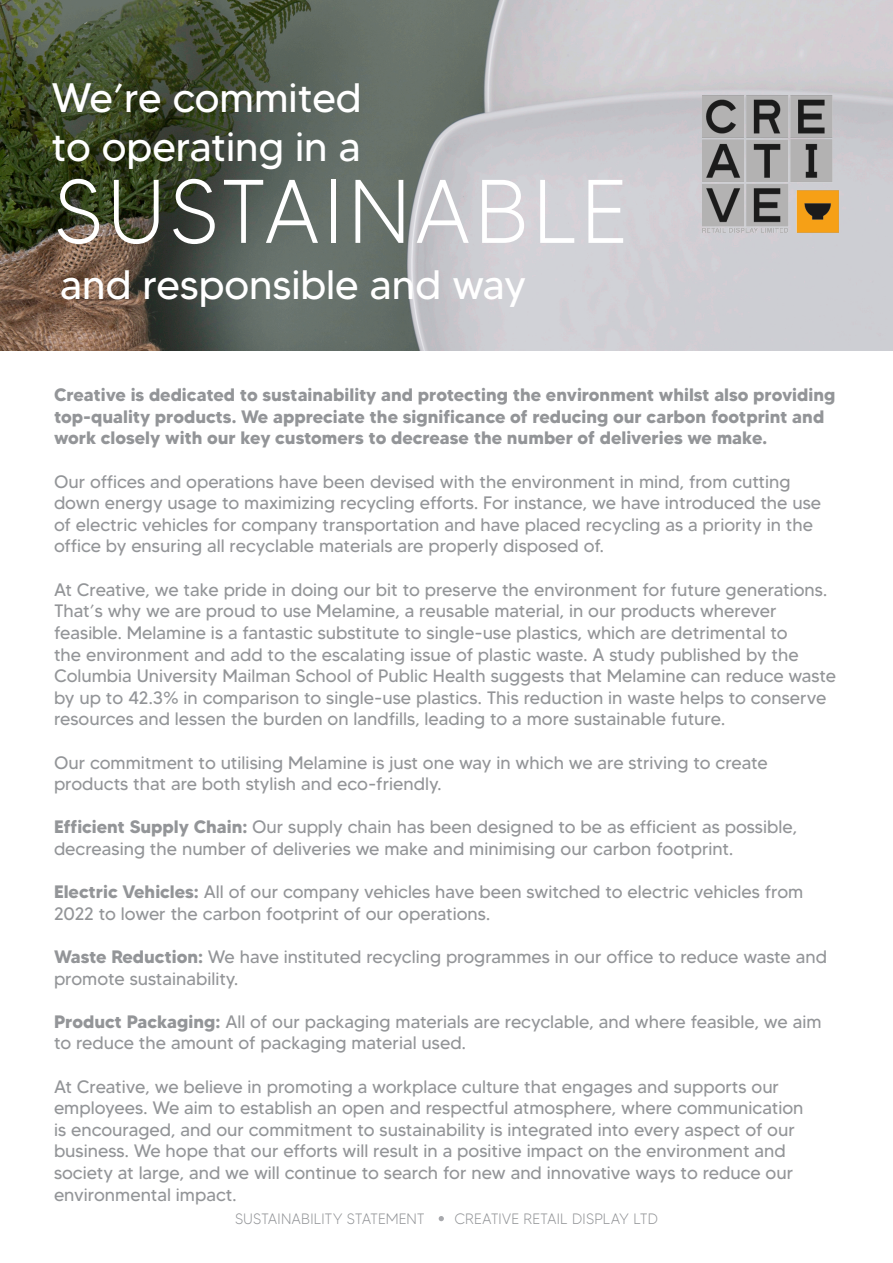
<style>
.page{position:relative;width:893px;height:1263px;background:#fff}
.page>*{position:absolute;margin:0;border:0;box-sizing:border-box;transform-origin:0 0}
.t1{font:300 90px "MADETOMMY";letter-spacing:.04em;color:#fff}
.t2{font:41.1px "MADETOMMY";color:#fff}
.t3{font:18px/21.6px "MADETOMMY";color:#939598}
.t4{font:700 18px/21.6px "MADETOMMY";color:#939598}
.t5{font:300 15px "MADETOMMY";letter-spacing:.005em;color:#939598}
.s1{font-weight:700}
</style>
<div class="page">
<svg style="left:439px;top:1216px;width:5px;height:5px"></svg>
<img style="left:0;top:0;width:893px;height:351px">
<p class="t2" style="left:51px;top:72px;width:312px">We’re commited</p>
<p class="t2" style="left:51px;top:121px;width:311px">to operating in a</p>
<p class="t1" style="left:54px;top:156px;width:575px">SUSTAINABLE</p>
<p class="t2" style="left:60px;top:259px;width:467px">and responsible and way</p>
<p class="t4" style="left:54px;top:384px;width:783px">Creative is dedicated to sustainability and protecting the environment whilst also providing top-quality products. We appreciate the significance of reducing our carbon footprint and work closely with our key customers to decrease the number of deliveries we make.</p>
<p class="t3" style="left:54px;top:470px;width:769px">Our offices and operations have been devised with the environment in mind, from cutting down energy usage to maximizing recycling efforts. For instance, we have introduced the use of electric vehicles for company transportation and have placed recycling as a priority in the office by ensuring all recyclable materials are properly disposed of.</p>
<p class="t3" style="left:54px;top:578px;width:784px">At Creative, we take pride in doing our bit to preserve the environment for future generations.<br>That’s why we are proud to use Melamine, a reusable material, in our products wherever feasible. Melamine is a fantastic substitute to single-use plastics, which are detrimental to<br>the environment and add to the escalating issue of plastic waste. A study published by the Columbia University Mailman School of Public Health suggests that Melamine can reduce waste by up to 42.3% in comparison to single-use plastics. This reduction in waste helps to conserve resources and lessen the burden on landfills, leading to a more sustainable future.</p>
<p class="t3" style="left:54px;top:751px;width:715px">Our commitment to utilising Melamine is just one way in which we are striving to create products that are both stylish and eco-friendly.</p>
<p class="t3" style="left:54px;top:816px;width:745px"><span class="s1">Efficient Supply Chain:</span> Our supply chain has been designed to be as efficient as possible, decreasing the number of deliveries we make and minimising our carbon footprint.</p>
<p class="t3" style="left:54px;top:881px;width:751px"><span class="s1">Electric Vehicles:</span> All of our company vehicles have been switched to electric vehicles from<br>2022 to lower the carbon footprint of our operations.</p>
<p class="t3" style="left:54px;top:946px;width:774px"><span class="s1">Waste Reduction:</span> We have instituted recycling programmes in our office to reduce waste and promote sustainability.</p>
<p class="t3" style="left:54px;top:1010px;width:769px"><span class="s1">Product Packaging:</span> All of our packaging materials are recyclable, and where feasible, we aim to reduce the amount of packaging material used.</p>
<p class="t3" style="left:54px;top:1075px;width:751px">At Creative, we believe in promoting a workplace culture that engages and supports our employees. We aim to establish an open and respectful atmosphere, where communication is encouraged, and our commitment to sustainability is integrated into every aspect of our business. We hope that our efforts will result in a positive impact on the environment and society at large, and we will continue to search for new and innovative ways to reduce our environmental impact.</p>
<p class="t5" style="left:235px;top:1209px;width:191px">SUSTAINABILITY STATEMENT</p>
<p class="t5" style="left:454px;top:1209px;width:205px">CREATIVE RETAIL DISPLAY LTD</p>
</div>
